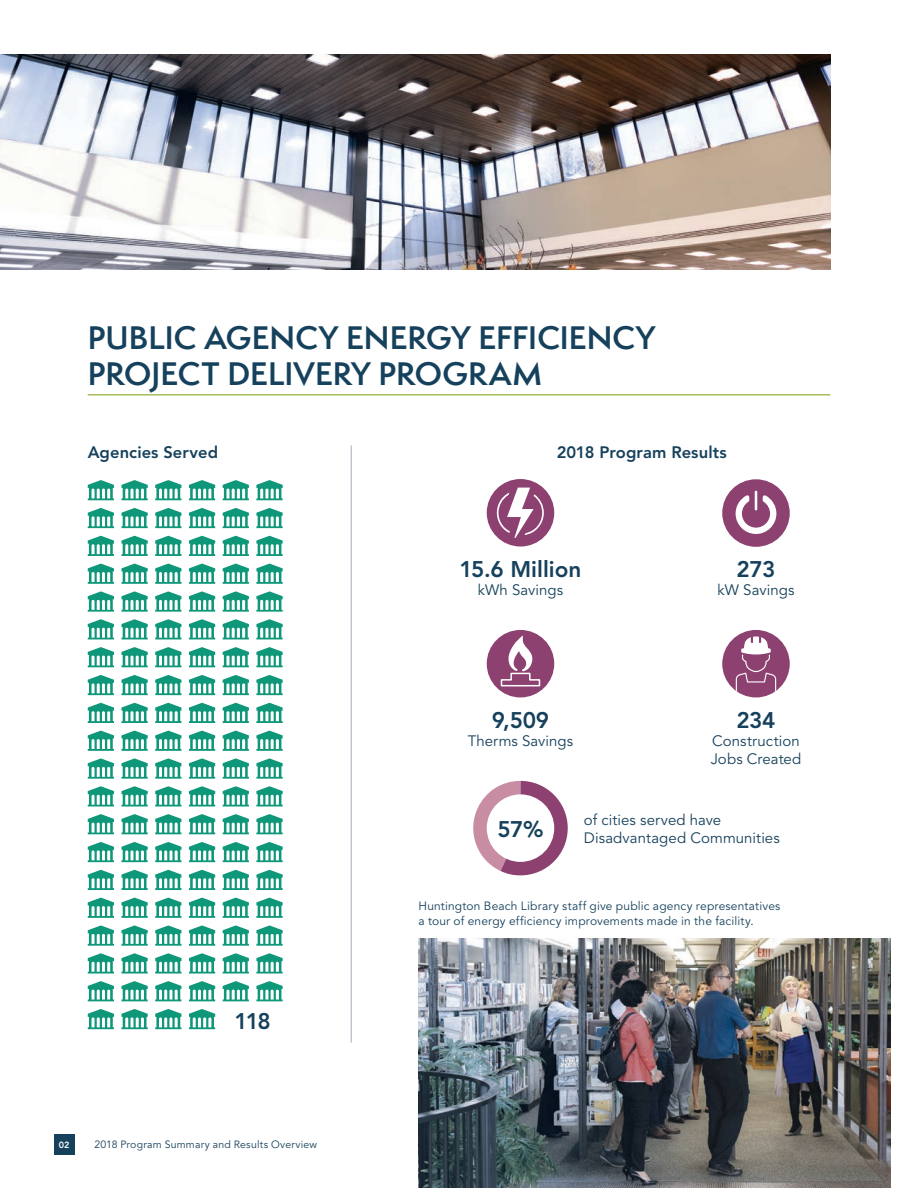
<style>
.page{position:relative;width:918px;height:1188px;background:#fff}
.page>*{position:absolute;margin:0;border:0;box-sizing:border-box;transform-origin:0 0}
.t1{font:600 30px/36px "Semplicita Pro";letter-spacing:-.005em;color:#16415c}
.Infographic_body_cen{font:800 22.5px "Avenir LT Std";letter-spacing:-.01em;color:#16415c}
.Infographic_number{font:800 22.5px "Avenir LT Std";color:#16415c}
.Infographic_H1{font:800 16.5px "Avenir LT Std";letter-spacing:.005em;color:#16415c}
.Infographic_body_cen-2{font:15px/18px "Avenir LT Std";letter-spacing:.005em;color:#16415c}
.Infographic_body{font:15px/18px "Avenir LT Std";letter-spacing:.005em;color:#16415c}
.photo_caption{font:12px/15px "Avenir LT Std";letter-spacing:.015em;color:#16415c}
.t2{font:10.5px "Avenir LT Std";letter-spacing:.02em;color:#16415c}
.t3{font:800 9px "Avenir LT Std";color:#fff}
</style>
<div class="page">
<div style="left:54px;top:1134px;width:20px;height:20px;background:#16415c"></div>
<img style="left:0;top:54px;width:830px;height:216px">
<hr style="left:88px;top:394px;width:742px;height:2px;background:#a4be5f">
<hr style="left:351px;top:446px;width:1px;height:597px;background:#a8acb9">
<svg style="left:88px;top:480px;width:26px;height:20px"></svg>
<svg style="left:88px;top:508px;width:26px;height:20px"></svg>
<svg style="left:88px;top:536px;width:26px;height:20px"></svg>
<svg style="left:88px;top:564px;width:26px;height:20px"></svg>
<svg style="left:88px;top:591px;width:26px;height:21px"></svg>
<svg style="left:88px;top:619px;width:26px;height:20px"></svg>
<svg style="left:88px;top:647px;width:26px;height:20px"></svg>
<svg style="left:88px;top:675px;width:26px;height:20px"></svg>
<svg style="left:88px;top:703px;width:26px;height:20px"></svg>
<svg style="left:88px;top:731px;width:26px;height:20px"></svg>
<svg style="left:88px;top:758px;width:26px;height:21px"></svg>
<svg style="left:88px;top:786px;width:26px;height:21px"></svg>
<svg style="left:88px;top:814px;width:26px;height:20px"></svg>
<svg style="left:88px;top:842px;width:26px;height:20px"></svg>
<svg style="left:88px;top:870px;width:26px;height:20px"></svg>
<svg style="left:121px;top:480px;width:27px;height:20px"></svg>
<svg style="left:121px;top:508px;width:27px;height:20px"></svg>
<svg style="left:121px;top:536px;width:27px;height:20px"></svg>
<svg style="left:121px;top:564px;width:27px;height:20px"></svg>
<svg style="left:121px;top:591px;width:27px;height:21px"></svg>
<svg style="left:121px;top:619px;width:27px;height:20px"></svg>
<svg style="left:121px;top:647px;width:27px;height:20px"></svg>
<svg style="left:121px;top:675px;width:27px;height:20px"></svg>
<svg style="left:121px;top:703px;width:27px;height:20px"></svg>
<svg style="left:121px;top:731px;width:27px;height:20px"></svg>
<svg style="left:121px;top:758px;width:27px;height:21px"></svg>
<svg style="left:121px;top:786px;width:27px;height:21px"></svg>
<svg style="left:121px;top:814px;width:27px;height:20px"></svg>
<svg style="left:121px;top:842px;width:27px;height:20px"></svg>
<svg style="left:121px;top:870px;width:27px;height:20px"></svg>
<svg style="left:155px;top:480px;width:26px;height:20px"></svg>
<svg style="left:155px;top:508px;width:26px;height:20px"></svg>
<svg style="left:155px;top:536px;width:26px;height:20px"></svg>
<svg style="left:155px;top:564px;width:26px;height:20px"></svg>
<svg style="left:155px;top:591px;width:26px;height:21px"></svg>
<svg style="left:155px;top:619px;width:26px;height:20px"></svg>
<svg style="left:155px;top:647px;width:26px;height:20px"></svg>
<svg style="left:155px;top:675px;width:26px;height:20px"></svg>
<svg style="left:155px;top:703px;width:26px;height:20px"></svg>
<svg style="left:155px;top:731px;width:26px;height:20px"></svg>
<svg style="left:155px;top:758px;width:26px;height:21px"></svg>
<svg style="left:155px;top:786px;width:26px;height:21px"></svg>
<svg style="left:155px;top:814px;width:26px;height:20px"></svg>
<svg style="left:155px;top:842px;width:26px;height:20px"></svg>
<svg style="left:155px;top:870px;width:26px;height:20px"></svg>
<svg style="left:189px;top:480px;width:26px;height:20px"></svg>
<svg style="left:189px;top:508px;width:26px;height:20px"></svg>
<svg style="left:189px;top:536px;width:26px;height:20px"></svg>
<svg style="left:189px;top:564px;width:26px;height:20px"></svg>
<svg style="left:189px;top:591px;width:26px;height:21px"></svg>
<svg style="left:189px;top:619px;width:26px;height:20px"></svg>
<svg style="left:189px;top:647px;width:26px;height:20px"></svg>
<svg style="left:189px;top:675px;width:26px;height:20px"></svg>
<svg style="left:189px;top:703px;width:26px;height:20px"></svg>
<svg style="left:189px;top:731px;width:26px;height:20px"></svg>
<svg style="left:189px;top:758px;width:26px;height:21px"></svg>
<svg style="left:189px;top:786px;width:26px;height:21px"></svg>
<svg style="left:189px;top:814px;width:26px;height:20px"></svg>
<svg style="left:189px;top:842px;width:26px;height:20px"></svg>
<svg style="left:189px;top:870px;width:26px;height:20px"></svg>
<svg style="left:223px;top:480px;width:26px;height:20px"></svg>
<svg style="left:223px;top:508px;width:26px;height:20px"></svg>
<svg style="left:223px;top:536px;width:26px;height:20px"></svg>
<svg style="left:223px;top:564px;width:26px;height:20px"></svg>
<svg style="left:223px;top:591px;width:26px;height:21px"></svg>
<svg style="left:223px;top:619px;width:26px;height:20px"></svg>
<svg style="left:223px;top:647px;width:26px;height:20px"></svg>
<svg style="left:223px;top:675px;width:26px;height:20px"></svg>
<svg style="left:223px;top:703px;width:26px;height:20px"></svg>
<svg style="left:223px;top:731px;width:26px;height:20px"></svg>
<svg style="left:223px;top:758px;width:26px;height:21px"></svg>
<svg style="left:223px;top:786px;width:26px;height:21px"></svg>
<svg style="left:223px;top:814px;width:26px;height:20px"></svg>
<svg style="left:223px;top:842px;width:26px;height:20px"></svg>
<svg style="left:223px;top:870px;width:26px;height:20px"></svg>
<svg style="left:256px;top:480px;width:27px;height:20px"></svg>
<svg style="left:256px;top:508px;width:27px;height:20px"></svg>
<svg style="left:256px;top:536px;width:27px;height:20px"></svg>
<svg style="left:256px;top:564px;width:27px;height:20px"></svg>
<svg style="left:256px;top:591px;width:27px;height:21px"></svg>
<svg style="left:256px;top:619px;width:27px;height:20px"></svg>
<svg style="left:256px;top:647px;width:27px;height:20px"></svg>
<svg style="left:256px;top:675px;width:27px;height:20px"></svg>
<svg style="left:256px;top:703px;width:27px;height:20px"></svg>
<svg style="left:256px;top:731px;width:27px;height:20px"></svg>
<svg style="left:256px;top:758px;width:27px;height:21px"></svg>
<svg style="left:256px;top:786px;width:27px;height:21px"></svg>
<svg style="left:256px;top:814px;width:27px;height:20px"></svg>
<svg style="left:256px;top:842px;width:27px;height:20px"></svg>
<svg style="left:256px;top:870px;width:27px;height:20px"></svg>
<svg style="left:88px;top:953px;width:26px;height:21px"></svg>
<svg style="left:88px;top:981px;width:26px;height:20px"></svg>
<svg style="left:121px;top:953px;width:27px;height:21px"></svg>
<svg style="left:121px;top:981px;width:27px;height:20px"></svg>
<svg style="left:155px;top:953px;width:26px;height:21px"></svg>
<svg style="left:155px;top:981px;width:26px;height:20px"></svg>
<svg style="left:189px;top:953px;width:26px;height:21px"></svg>
<svg style="left:189px;top:981px;width:26px;height:20px"></svg>
<svg style="left:223px;top:953px;width:26px;height:21px"></svg>
<svg style="left:223px;top:981px;width:26px;height:20px"></svg>
<svg style="left:256px;top:953px;width:27px;height:21px"></svg>
<svg style="left:256px;top:981px;width:27px;height:20px"></svg>
<svg style="left:88px;top:1009px;width:26px;height:20px"></svg>
<svg style="left:121px;top:1009px;width:27px;height:20px"></svg>
<svg style="left:155px;top:1009px;width:26px;height:20px"></svg>
<svg style="left:88px;top:898px;width:26px;height:20px"></svg>
<svg style="left:88px;top:925px;width:26px;height:21px"></svg>
<svg style="left:121px;top:898px;width:27px;height:20px"></svg>
<svg style="left:121px;top:925px;width:27px;height:21px"></svg>
<svg style="left:155px;top:898px;width:26px;height:20px"></svg>
<svg style="left:155px;top:925px;width:26px;height:21px"></svg>
<svg style="left:189px;top:898px;width:26px;height:20px"></svg>
<svg style="left:189px;top:925px;width:26px;height:21px"></svg>
<svg style="left:223px;top:898px;width:26px;height:20px"></svg>
<svg style="left:223px;top:925px;width:26px;height:21px"></svg>
<svg style="left:256px;top:898px;width:27px;height:20px"></svg>
<svg style="left:256px;top:925px;width:27px;height:21px"></svg>
<svg style="left:189px;top:1009px;width:26px;height:20px"></svg>
<img style="left:418px;top:939px;width:473px;height:249px">
<div style="left:487px;top:479px;width:67px;height:68px;background:#8d4171;border-radius:50%"></div>
<svg style="left:497px;top:488px;width:47px;height:50px"></svg>
<div style="left:722px;top:479px;width:68px;height:68px;background:#8d4171;border-radius:50%"></div>
<svg style="left:735px;top:491px;width:41px;height:43px"></svg>
<div style="left:487px;top:630px;width:67px;height:67px;background:#8d4171;border-radius:50%"></div>
<svg style="left:500px;top:636px;width:41px;height:51px"></svg>
<svg style="left:473px;top:781px;width:95px;height:94px"></svg>
<div style="left:487px;top:794px;width:67px;height:68px;background:#fff;border-radius:50%"></div>
<div style="left:722px;top:630px;width:68px;height:67px;background:#8d4171;border-radius:50%"></div>
<svg style="left:736px;top:637px;width:40px;height:55px"></svg>
<h2 class="t1" style="left:88px;top:319px;width:569px">PUBLIC AGENCY ENERGY EFFICIENCY<br>PROJECT DELIVERY PROGRAM</h2>
<p class="Infographic_H1" style="left:88px;top:442px;width:132px">Agencies Served</p>
<p class="Infographic_H1" style="left:557px;top:442px;width:172px">2018 Program Results</p>
<p class="Infographic_body_cen" style="left:460px;top:556px;width:123px">15.6 Million</p>
<p class="Infographic_body_cen-2" style="left:478px;top:581px;width:87px">kWh Savings</p>
<p class="Infographic_body_cen" style="left:492px;top:707px;width:59px">9,509</p>
<p class="Infographic_body_cen-2" style="left:468px;top:732px;width:107px">Therms Savings</p>
<p class="Infographic_body_cen" style="left:736px;top:556px;width:41px">273</p>
<p class="Infographic_body_cen-2" style="left:718px;top:581px;width:78px">kW Savings</p>
<p class="Infographic_body_cen" style="left:736px;top:707px;width:41px">234</p>
<p class="Infographic_body_cen-2" style="left:711px;top:732px;width:92px">Construction<br>Jobs Created</p>
<p class="Infographic_body_cen" style="left:497px;top:816px;width:48px">57%</p>
<p class="Infographic_body" style="left:584px;top:811px;width:197px">of cities served have<br>Disadvantaged Communities</p>
<p class="Infographic_number" style="left:235px;top:1008px;width:38px">118</p>
<p class="t3" style="left:59px;top:1139px;width:12px">02</p>
<p class="t2" style="left:94px;top:1138px;width:224px">2018 Program Summary and Results Overview</p>
<p class="photo_caption" style="left:418px;top:899px;width:363px">Huntington Beach Library staff give public agency representatives a tour of energy efficiency improvements made in the facility.</p>
</div>
